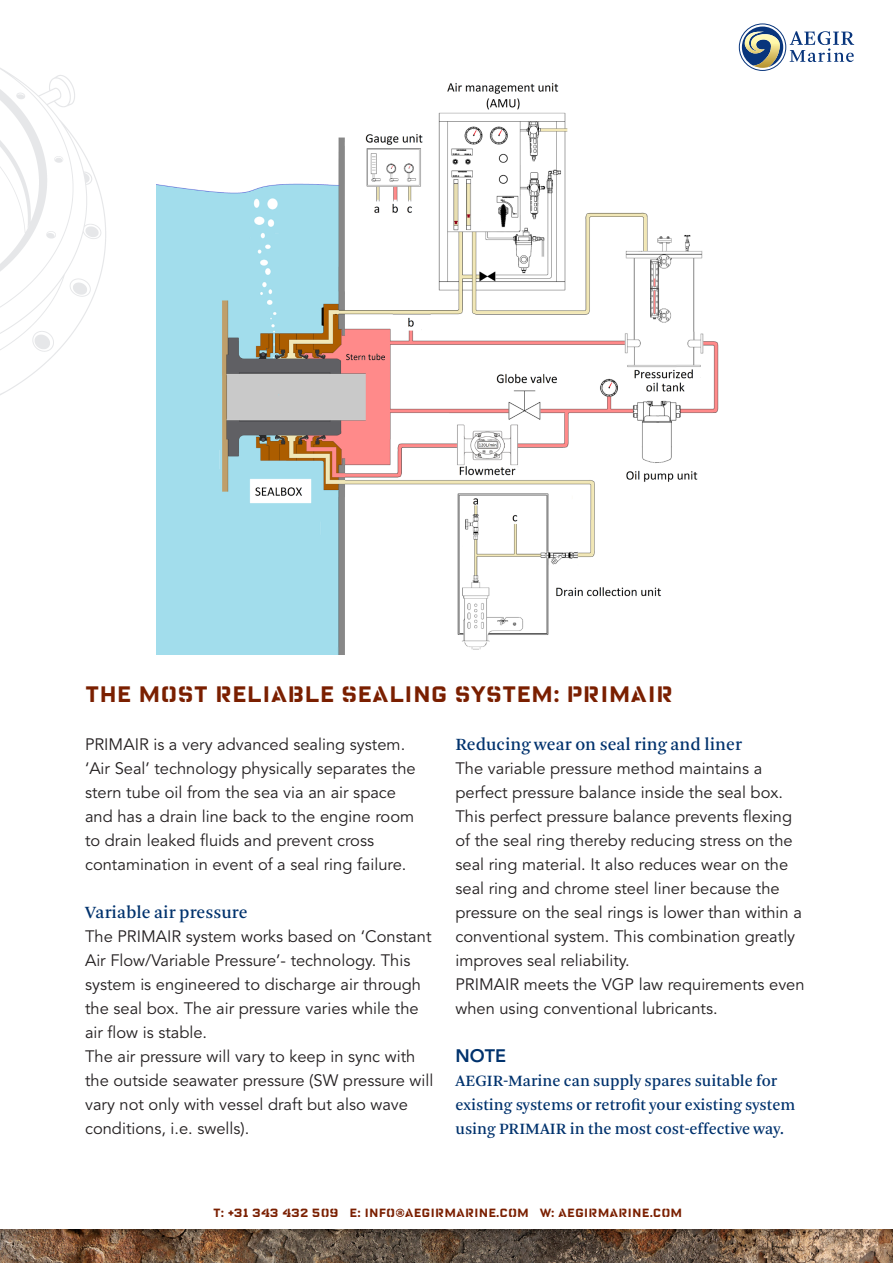
<style>
.page{position:relative;width:893px;height:1263px;background:#fff}
.page>*{position:absolute;margin:0;border:0;box-sizing:border-box;transform-origin:0 0}
.broodtekst_leaflet{font:700 22.5px "Oxide Stencil Pro";color:#7a1f00}
.broodtekst_leaflet-2{font:18px "Arnhem";color:#00326d}
.broodtekst_leaflet-3{font:800 18px "Avenir LT";color:#00326d}
.broodtekst_leaflet-4{font:16.5px/24px "Avenir LT";color:#231f20}
.broodtekst_leaflet-5{font:16.5px/24px "Arnhem";color:#00326d}
.t1{font:700 12px "Oxide Stencil Pro";color:#7a1f00}
</style>
<div class="page">
<img style="left:156px;top:83px;width:563px;height:572px">
<div style="left:739px;top:23px;width:47px;height:48px;border:1px solid #08357c;border-radius:50%"></div>
<svg style="left:790px;top:31px;width:64px;height:31px"></svg>
<svg style="left:742px;top:27px;width:41px;height:41px;background:#849499"></svg>
<img style="left:0;top:68px;width:106px;height:327px">
<div style="left:0;top:1228px;width:893px;height:35px;background:#231f20;opacity:.25"></div>
<p class="broodtekst_leaflet" style="left:85px;top:680px;width:590px">THE MOST RELIABLE SEALING SYSTEM: PRIMAIR</p>
<p class="broodtekst_leaflet-4" style="left:85px;top:733px;width:332px">PRIMAIR is a very advanced sealing system. ‘Air Seal’ technology physically separates the stern tube oil from the sea via an air space and has a drain line back to the engine room to drain leaked fluids and prevent cross contamination in event of a seal ring failure.</p>
<p class="broodtekst_leaflet-2" style="left:85px;top:902px;width:164px">Variable air pressure</p>
<p class="broodtekst_leaflet-4" style="left:85px;top:925px;width:348px">The PRIMAIR system works based on ‘Constant Air Flow/Variable Pressure’- technology. This system is engineered to discharge air through the seal box. The air pressure varies while the air flow is stable.</p>
<p class="broodtekst_leaflet-4" style="left:85px;top:1045px;width:350px">The air pressure will vary to keep in sync with the outside seawater pressure (SW pressure will vary not only with vessel draft but also wave conditions, i.e. swells).</p>
<p class="broodtekst_leaflet-2" style="left:455px;top:734px;width:288px">Reducing wear on seal ring and liner</p>
<p class="broodtekst_leaflet-4" style="left:455px;top:757px;width:348px">The variable pressure method maintains a perfect pressure balance inside the seal box.<br>This perfect pressure balance prevents flexing of the seal ring thereby reducing stress on the seal ring material. It also reduces wear on the seal ring and chrome steel liner because the pressure on the seal rings is lower than within a conventional system. This combination greatly improves seal reliability.</p>
<p class="broodtekst_leaflet-4" style="left:455px;top:973px;width:351px">PRIMAIR meets the VGP law requirements even when using conventional lubricants.</p>
<p class="broodtekst_leaflet-3" style="left:455px;top:1045px;width:52px">NOTE</p>
<p class="broodtekst_leaflet-5" style="left:455px;top:1069px;width:341px">AEGIR-Marine can supply spares suitable for existing systems or retrofit your existing system using PRIMAIR in the most cost-effective way.</p>
<p class="t1" style="left:213px;top:1206px;width:471px">T: +31 343 432 509 E: INFO@AEGIRMARINE.COM W: AEGIRMARINE.COM</p>
</div>
